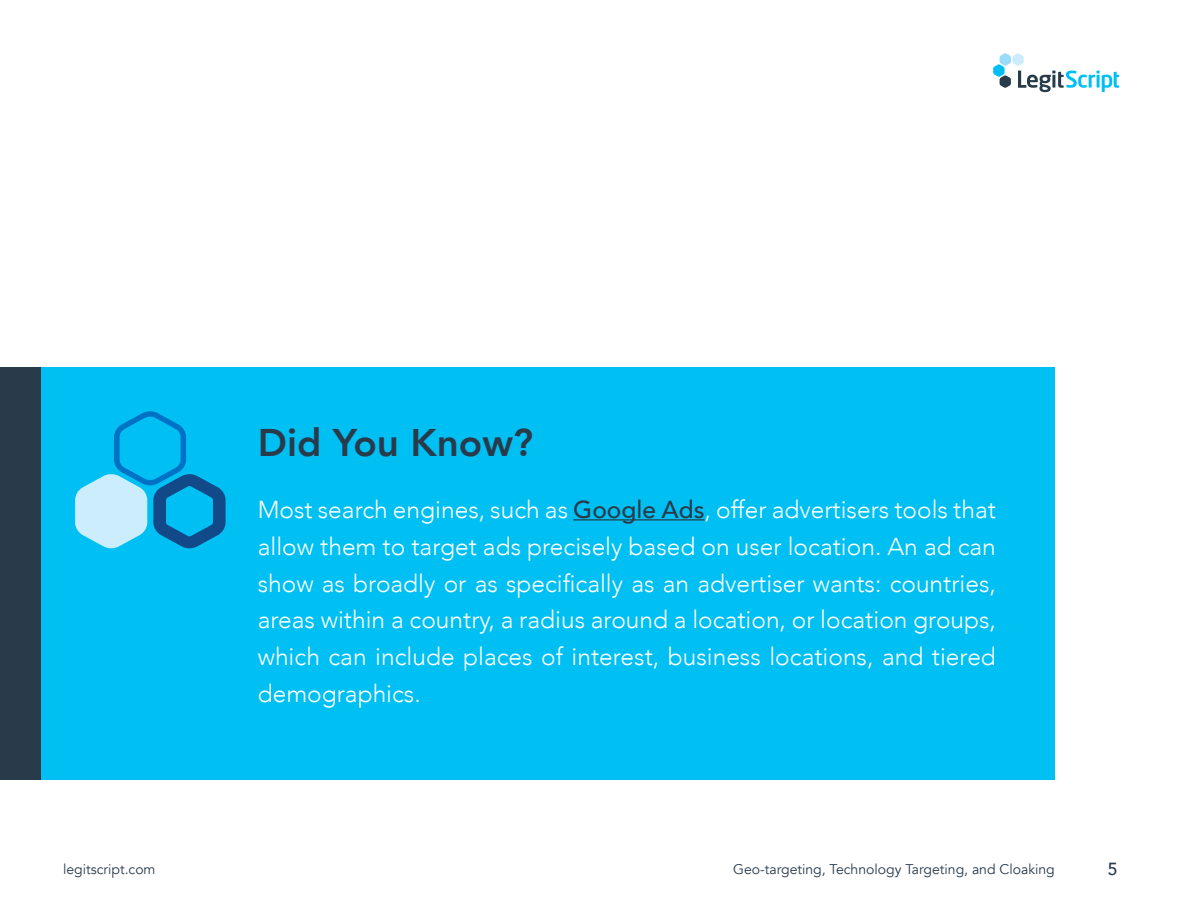
<style>
.page{position:relative;width:1182px;height:914px;background:#fff}
.page>*{position:absolute;margin:0;border:0;box-sizing:border-box;transform-origin:0 0}
.t1{font:800 38.5px "Avenir";color:#293b4b}
.t2{font:300 24.5px/36.8px "Avenir";color:#fff;text-align:justify}
.t3{font:500 17.5px "Avenir";color:#293b4b}
.t4{font:14px "Avenir";color:#293b4b}
.s1{font-weight:500;color:#293b4b}
</style>
<div class="page">
<div style="left:40px;top:367px;width:1014px;height:413px;background:#00c0f3"></div>
<div style="left:0;top:367px;width:40px;height:413px;background:#293b4b"></div>
<svg style="left:75px;top:411px;width:150px;height:138px"></svg>
<hr style="left:573px;top:519px;width:131px;height:1px;background:#293b4b">
<svg style="left:993px;top:53px;width:126px;height:39px"></svg>
<h1 class="t1" style="left:258px;top:412px;width:277px">Did You Know?</h1>
<p class="t2" style="left:258px;top:491px;width:739px">Most search engines, such as <span class="s1">Google Ads</span>, offer advertisers tools that allow them to target ads precisely based on user location. An ad can show as broadly or as specifically as an advertiser wants: countries, areas within a country, a radius around a location, or location groups, which can include places of interest, business locations, and tiered demographics.</p>
<p class="t4" style="left:63px;top:860px;width:94px">legitscript.com</p>
<p class="t4" style="left:733px;top:860px;width:323px">Geo-targeting, Technology Targeting, and Cloaking</p>
<p class="t3" style="left:1107px;top:854px;width:11px">5</p>
</div>
